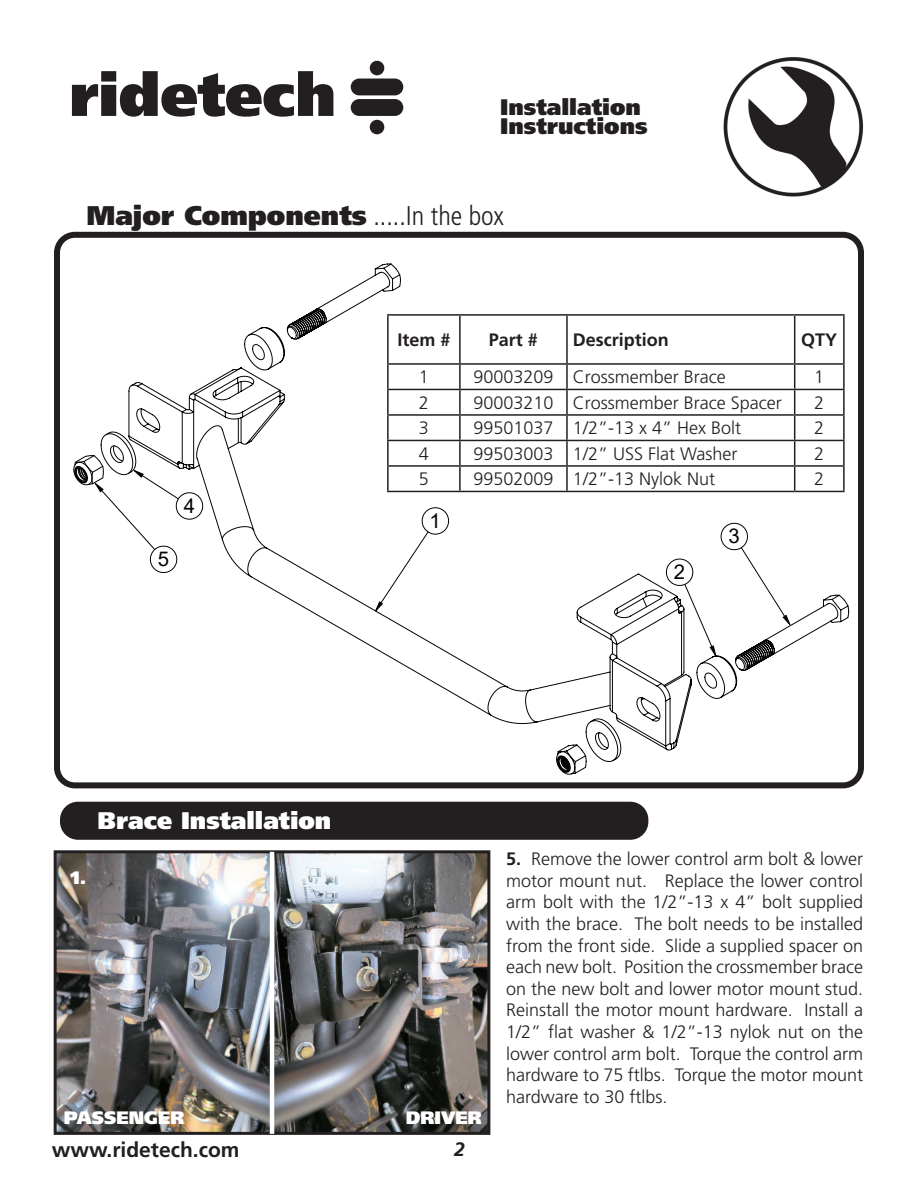
<style>
.page{position:relative;width:918px;height:1188px;background:#fff}
.page>*{position:absolute;margin:0;border:0;box-sizing:border-box;transform-origin:0 0}
.t1{font:900 27px "Frutiger LT Pro";color:#231f20}
.t2{font:900 24px "Frutiger LT Pro";color:#fff}
.t3{font:900 22.5px/19.5px "Frutiger LT Pro";color:#231f20}
.t4{font:700 21px "Frutiger LT Pro";color:#231f20}
.t5{font:20.4px "Arial";color:#040503}
.t6{font:italic 700 19.5px "Frutiger LT Pro";color:#231f20}
.t7{font:300 18px/21.6px "Frutiger LT Pro";color:#231f20;text-align:justify}
.t8{font:700 18px "Frutiger LT Pro";color:#231f20}
.t9{font:900 18px "Frutiger";color:#fff}
.t10{font:900 18px "Frutiger LT Pro";color:#fff}
.s1{font-family:"Frutiger LT Std";font-weight:300;font-stretch:condensed}
.s2{font-weight:700}
</style>
<div class="page">
<img style="left:723px;top:84px;width:15px;height:85px">
<svg style="left:72px;top:71px;width:261px;height:46px"></svg>
<div style="left:351px;top:79px;width:52px;height:16px;background:#231f20;border-radius:8px"></div>
<div style="left:351px;top:99px;width:52px;height:17px;background:#231f20;border-radius:8px"></div>
<div style="left:370px;top:61px;width:14px;height:14px;background:#231f20;border-radius:50%"></div>
<div style="left:370px;top:120px;width:14px;height:14px;background:#231f20;border-radius:50%"></div>
<img style="left:58px;top:854px;width:428px;height:277px">
<div style="left:54px;top:232px;width:810px;height:556px;border:6px solid #231f20;border-radius:18px"></div>
<svg style="left:128px;top:263px;width:722px;height:512px"></svg>
<svg style="left:375px;top:531px;width:416px;height:126px"></svg>
<svg style="left:73px;top:431px;width:130px;height:142px"></svg>
<div style="left:54px;top:850px;width:436px;height:285px;border:3px solid #231f20"></div>
<div style="left:60px;top:802px;width:588px;height:38px;background:#231f20;border-radius:18px"></div>
<hr style="left:270px;top:852px;width:4px;height:282px;background:#fff">
<p class="t3" style="left:500px;top:97px;width:149px">Installation<br>Instructions</p>
<h1 class="t1" style="left:86px;top:200px;width:419px">Major Components <span class="s1">.....In the box</span></h1>
<p class="t5" style="left:158px;top:545px;width:13px">5</p>
<p class="t5" style="left:184px;top:492px;width:13px">4</p>
<p class="t8" style="left:397px;top:329px;width:55px">Item #</p>
<p class="t8" style="left:489px;top:329px;width:51px">Part #</p>
<p class="t8" style="left:573px;top:329px;width:97px">Description</p>
<p class="t8" style="left:801px;top:329px;width:38px">QTY</p>
<p class="t7" style="left:419px;top:367px;width:12px">1</p>
<p class="t7" style="left:473px;top:367px;width:254px">90003209 Crossmember Brace</p>
<p class="t7" style="left:814px;top:367px;width:12px">1</p>
<p class="t7" style="left:419px;top:392px;width:12px">2</p>
<p class="t7" style="left:473px;top:392px;width:310px">90003210 Crossmember Brace Spacer</p>
<p class="t7" style="left:814px;top:392px;width:12px">2</p>
<p class="t7" style="left:419px;top:418px;width:12px">3</p>
<p class="t7" style="left:473px;top:418px;width:269px">99501037 1/2”-13 x 4” Hex Bolt</p>
<p class="t7" style="left:814px;top:418px;width:12px">2</p>
<p class="t7" style="left:419px;top:443px;width:12px">4</p>
<p class="t7" style="left:473px;top:443px;width:265px">99503003 1/2” USS Flat Washer</p>
<p class="t7" style="left:814px;top:443px;width:12px">2</p>
<p class="t7" style="left:419px;top:469px;width:12px">5</p>
<p class="t7" style="left:473px;top:469px;width:243px">99502009 1/2”-13 Nylok Nut</p>
<p class="t7" style="left:814px;top:469px;width:12px">2</p>
<p class="t5" style="left:430px;top:507px;width:13px">1</p>
<p class="t5" style="left:729px;top:522px;width:13px">3</p>
<p class="t5" style="left:674px;top:558px;width:13px">2</p>
<h2 class="t2" style="left:98px;top:806px;width:235px">Brace Installation</h2>
<p class="t10" style="left:71px;top:867px;width:18px">1.</p>
<p class="t7" style="left:506px;top:848px;width:359px"><span class="s2">5.</span> Remove the lower control arm bolt &amp; lower motor mount nut. Replace the lower control arm bolt with the 1/2”-13 x 4” bolt supplied with the brace. The bolt needs to be installed from the front side. Slide a supplied spacer on each new bolt. Position the crossmember brace on the new bolt and lower motor mount stud.<br>Reinstall the motor mount hardware. Install a 1/2” flat washer &amp; 1/2”-13 nylok nut on the lower control arm bolt. Torque the control arm hardware to 75 ftlbs. Torque the motor mount hardware to 30 ftlbs.</p>
<p class="t9" style="left:64px;top:1106px;width:122px">PASSENGER</p>
<p class="t9" style="left:406px;top:1107px;width:77px">DRIVER</p>
<p class="t4" style="left:52px;top:1137px;width:189px">www.ridetech.com</p>
<p class="t6" style="left:454px;top:1138px;width:12px">2</p>
</div>
